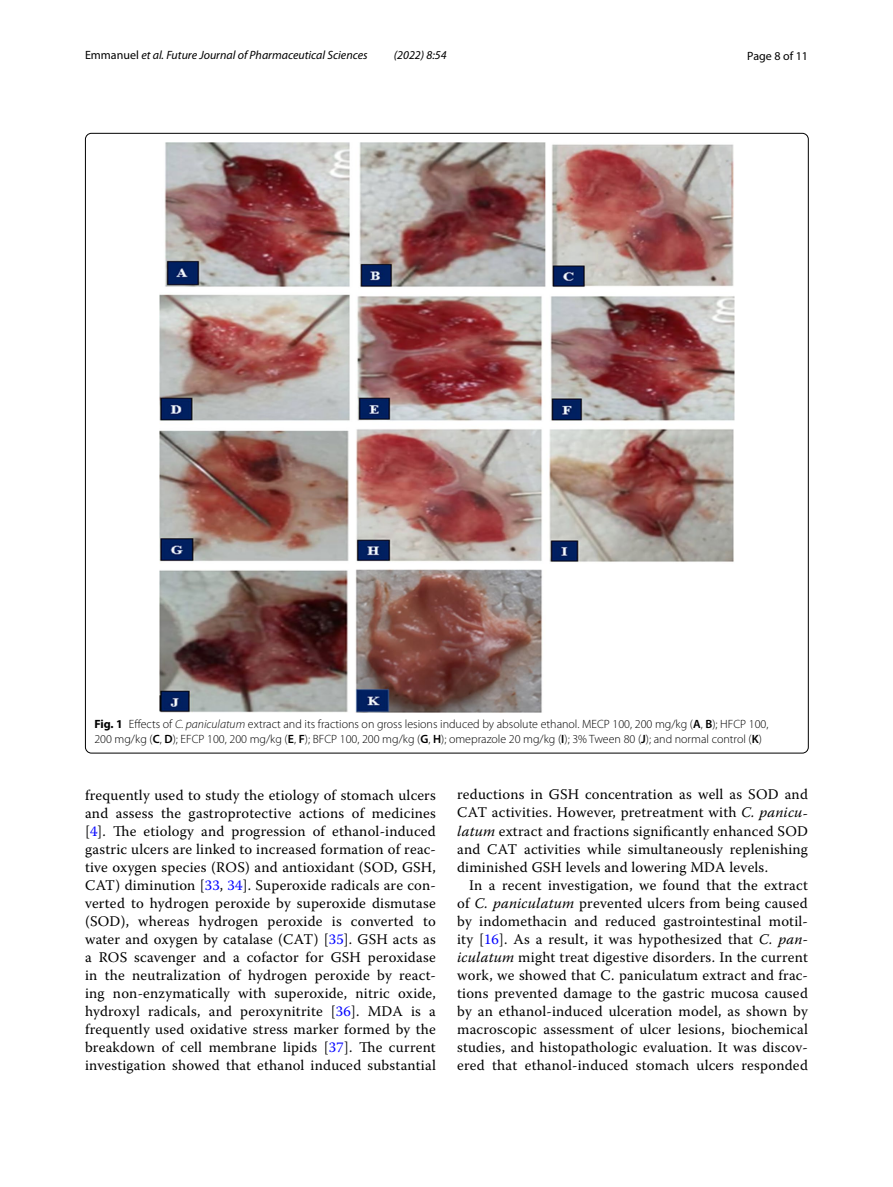
<style>
.page{position:relative;width:893px;height:1187px;background:#fff}
.page>*{position:absolute;margin:0;border:0;box-sizing:border-box;transform-origin:0 0}
.t1{font:14.7px/18px "Warnock Pro";letter-spacing:.015em;color:#000;text-align:justify}
.t2{font:300 12px/15px "Myriad Pro";color:#000}
.t3{font:italic 12px "Myriad Pro";color:#000}
.t4{font:12px "Myriad Pro";color:#000}
.s1{font-style:normal}
.s2{font-weight:700}
.s3{font-style:italic}
.s4{font-weight:600}
.s5{color:#00f}
</style>
<div class="page">
<img style="left:160px;top:142px;width:574px;height:570px">
<p class="t3" style="left:85px;top:48px;width:284px"><span class="s1">Emmanuel</span> et al. Future Journal of Pharmaceutical Sciences</p>
<p class="t3" style="left:394px;top:48px;width:54px">(2022) 8:54</p>
<p class="t4" style="left:747px;top:48px;width:62px">Page 8 of 11</p>
<p class="t2" style="left:94px;top:716px;width:676px"><span class="s2">Fig. 1</span> Effects of <span class="s3">C. paniculatum</span> extract and its fractions on gross lesions induced by absolute ethanol. MECP 100, 200 mg/kg (<span class="s4">A</span>, <span class="s4">B</span>); HFCP 100,<br>200 mg/kg (<span class="s4">C</span>, <span class="s4">D</span>); EFCP 100, 200 mg/kg (<span class="s4">E</span>, <span class="s4">F</span>); BFCP 100, 200 mg/kg (<span class="s4">G</span>, <span class="s4">H</span>); omeprazole 20 mg/kg (<span class="s4">I</span>); 3% Tween 80 (<span class="s4">J</span>); and normal control (<span class="s4">K</span>)</p>
<p class="t1" style="left:85px;top:785px;width:352px">frequently used to study the etiology of stomach ulcers and assess the gastroprotective actions of medicines [<span class="s5">4</span>]. The etiology and progression of ethanol-induced gastric ulcers are linked to increased formation of reac&shy;tive oxygen species (ROS) and antioxidant (SOD, GSH, CAT) diminution [<span class="s5">33</span>, <span class="s5">34</span>]. Superoxide radicals are con&shy;verted to hydrogen peroxide by superoxide dismutase (SOD), whereas hydrogen peroxide is converted to water and oxygen by catalase (CAT) [<span class="s5">35</span>]. GSH acts as a ROS scavenger and a cofactor for GSH peroxidase in the neutralization of hydrogen peroxide by react&shy;ing non-enzymatically with superoxide, nitric oxide, hydroxyl radicals, and peroxynitrite [<span class="s5">36</span>]. MDA is a frequently used oxidative stress marker formed by the breakdown of cell membrane lipids [<span class="s5">37</span>]. The current investigation showed that ethanol induced substantial</p>
<p class="t1" style="left:457px;top:785px;width:352px">reductions in GSH concentration as well as SOD and CAT activities. However, pretreatment with <span class="s3">C. panicu&shy;latum</span> extract and fractions significantly enhanced SOD and CAT activities while simultaneously replenishing diminished GSH levels and lowering MDA levels.</p>
<p class="t1" style="left:457px;top:875px;width:352px;text-indent:12px">In a recent investigation, we found that the extract of <span class="s3">C. paniculatum</span> prevented ulcers from being caused by indomethacin and reduced gastrointestinal motil&shy;ity [<span class="s5">16</span>]. As a result, it was hypothesized that <span class="s3">C. pan&shy;iculatum</span> might treat digestive disorders. In the current work, we showed that C. paniculatum extract and frac&shy;tions prevented damage to the gastric mucosa caused by an ethanol-induced ulceration model, as shown by macroscopic assessment of ulcer lesions, biochemical studies, and histopathologic evaluation. It was discov&shy;ered that ethanol-induced stomach ulcers responded</p>
</div>
